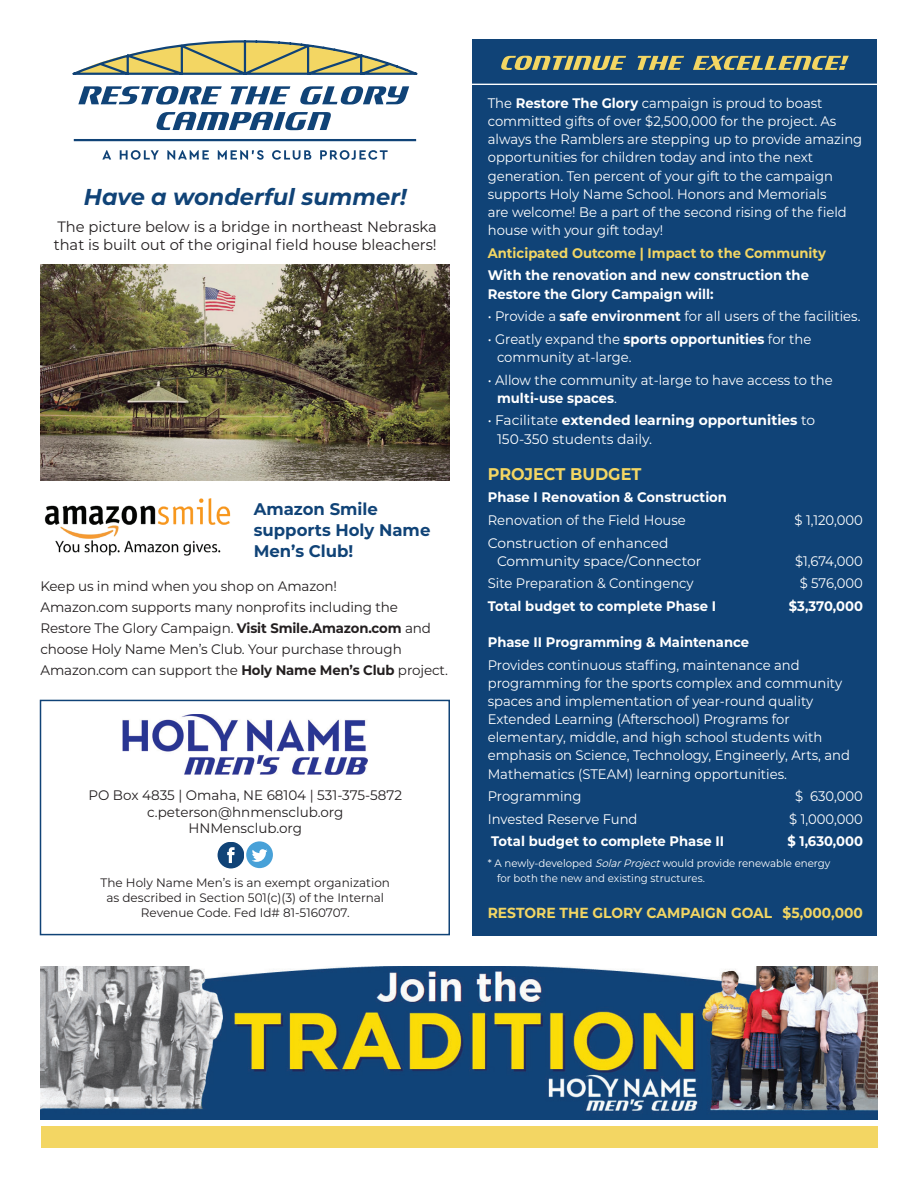
<style>
.page{position:relative;width:918px;height:1188px;background:#fff}
.page>*{position:absolute;margin:0;border:0;box-sizing:border-box;transform-origin:0 0}
.t1{font:italic 700 22.95px "Montserrat";color:#104377}
.t2{font:700 16.95px "Montserrat";color:#f3d663;scale:.95 1}
.t3{font:700 16.8px/21px "Montserrat";color:#104377}
.t4{font:15px/18px "Montserrat";color:#231f20}
.t5{font:700 14.55px "Montserrat";color:#f3d663;scale:.95 1}
.t6{font:13.8px/18.1px "Montserrat";color:#fff;scale:.95 1}
.t7{font:13.8px/21px "Montserrat";letter-spacing:-.01em;color:#231f20;text-align:center}
.t8{font:700 13.8px/18.1px "Montserrat";color:#fff;scale:.95 1}
.t9{font:13.8px/18.1px "Montserrat";color:#fff}
.t10{font:700 13.8px "Montserrat";color:#f3d663;scale:.95 1}
.t11{font:12.3px/14.7px "Montserrat";color:#231f20;text-align:center}
.t12{font:10.8px/15.8px "Montserrat";color:#fff;scale:.95 1}
.s1{font-weight:700}
.s2{font-style:italic}
</style>
<div class="page">
<div style="left:40px;top:700px;width:410px;height:235px;border:2px solid #104377"></div>
<div style="left:472px;top:39px;width:406px;height:897px;background:#104377"></div>
<div style="left:218px;top:842px;width:26px;height:26px;background:#104377;border-radius:13px"></div>
<svg style="left:227px;top:847px;width:8px;height:16px"></svg>
<div style="left:246px;top:841px;width:27px;height:27px;background:#48a1d8;border-radius:50%"></div>
<svg style="left:252px;top:849px;width:15px;height:13px"></svg>
<img style="left:44px;top:498px;width:187px;height:58px">
<svg style="left:72px;top:40px;width:346px;height:35px"></svg>
<svg style="left:102px;top:150px;width:9px;height:10px"></svg>
<svg style="left:120px;top:150px;width:39px;height:10px"></svg>
<svg style="left:167px;top:150px;width:42px;height:10px"></svg>
<svg style="left:218px;top:150px;width:46px;height:10px"></svg>
<svg style="left:272px;top:150px;width:39px;height:10px"></svg>
<svg style="left:320px;top:150px;width:68px;height:10px"></svg>
<hr style="left:74px;top:139px;width:342px;height:2px;background:#104377">
<svg style="left:78px;top:86px;width:144px;height:18px"></svg>
<svg style="left:231px;top:86px;width:59px;height:18px"></svg>
<svg style="left:300px;top:86px;width:109px;height:18px"></svg>
<svg style="left:157px;top:112px;width:174px;height:18px"></svg>
<img style="left:40px;top:967px;width:838px;height:153px">
<div style="left:41px;top:1126px;width:837px;height:22px;background:#f3d663"></div>
<svg style="left:501px;top:56px;width:125px;height:14px"></svg>
<svg style="left:638px;top:56px;width:46px;height:14px"></svg>
<svg style="left:693px;top:56px;width:156px;height:14px"></svg>
<hr style="left:463px;top:84px;width:428px;height:1px;background:#fff">
<img style="left:123px;top:715px;width:245px;height:59px">
<img style="left:40px;top:264px;width:410px;height:216px">
<h1 class="t1" style="left:84px;top:180px;width:324px">Have a wonderful summer!</h1>
<p class="t4" style="left:54px;top:217px;width:385px">The picture below is a bridge in northeast Nebraska that is built out of the original field house bleachers!</p>
<p class="t3" style="left:254px;top:498px;width:178px">Amazon Smile supports Holy Name<br>Men’s Club!</p>
<p class="t7" style="left:40px;top:575px;width:409px;text-align:left">Keep us in mind when you shop on Amazon!<br>Amazon.com supports many nonprofits including the Restore The Glory Campaign. <span class="s1">Visit Smile.Amazon.com</span> and choose Holy Name Men’s Club. Your purchase through Amazon.com can support the <span class="s1">Holy Name Men’s Club</span> project.</p>
<p class="t7" style="left:88px;top:787px;width:315px;line-height:16.5px">PO Box 4835 | Omaha, NE 68104 | 531-375-5872 c.peterson@hnmensclub.org<br>HNMensclub.org</p>
<p class="t11" style="left:100px;top:875px;width:291px">The Holy Name Men’s is an exempt organization as described in Section 501(c)(3) of the Internal<br>Revenue Code. Fed Id# 81-5160707.</p>
<p class="t6" style="left:488px;top:93px;width:396px">The <span class="s1">Restore The Glory</span> campaign is proud to boast committed gifts of over $2,500,000 for the project. As always the Ramblers are stepping up to provide amazing opportunities for children today and into the next generation. Ten percent of your gift to the campaign supports Holy Name School. Honors and Memorials<br>are welcome! Be a part of the second rising of the field house with your gift today!</p>
<p class="t10" style="left:488px;top:243px;width:357px">Anticipated Outcome | Impact to the Community</p>
<p class="t8" style="left:488px;top:266px;width:340px">With the renovation and new construction the<br>Restore the Glory Campaign will:</p>
<p class="t6" style="left:488px;top:307px;width:394px">• Provide a <span class="s1">safe environment</span> for all users of the facilities.</p>
<p class="t6" style="left:497px;top:329px;width:333px;text-indent:-9px">• Greatly expand the <span class="s1">sports opportunities</span> for the community at-large.</p>
<p class="t6" style="left:497px;top:370px;width:355px;text-indent:-9px">• Allow the community at-large to have access to the <span class="s1">multi-use spaces</span>.</p>
<p class="t6" style="left:497px;top:411px;width:337px;text-indent:-9px">• Facilitate <span class="s1">extended learning opportunities</span> to<br>150-350 students daily.</p>
<p class="t2" style="left:488px;top:461px;width:163px">PROJECT BUDGET</p>
<p class="t8" style="left:488px;top:488px;width:253px">Phase I Renovation &amp; Construction</p>
<p class="t6" style="left:488px;top:510px;width:210px">Renovation of the Field House</p>
<p class="t6" style="left:795px;top:510px;width:73px">$ 1,120,000</p>
<p class="t9" style="left:497px;top:533px;width:206px;text-indent:-9px">Construction of enhanced<br>Community space/Connector</p>
<p class="t6" style="left:795px;top:551px;width:73px">$1,674,000</p>
<p class="t6" style="left:488px;top:574px;width:218px">Site Preparation &amp; Contingency</p>
<p class="t6" style="left:800px;top:574px;width:68px">$ 576,000</p>
<p class="t8" style="left:488px;top:596px;width:242px">Total budget to complete Phase I</p>
<p class="t8" style="left:789px;top:596px;width:79px">$3,370,000</p>
<p class="t8" style="left:488px;top:632px;width:277px">Phase II Programming &amp; Maintenance</p>
<p class="t6" style="left:488px;top:655px;width:383px">Provides continuous staffing, maintenance and programming for the sports complex and community spaces and implementation of year-round quality Extended Learning (Afterschool) Programs for elementary, middle, and high school students with emphasis on Science, Technology, Engineerly, Arts, and Mathematics (STEAM) learning opportunities.</p>
<p class="t6" style="left:488px;top:787px;width:100px">Programming</p>
<p class="t6" style="left:795px;top:787px;width:73px">$ 630,000</p>
<p class="t6" style="left:488px;top:809px;width:159px">Invested Reserve Fund</p>
<p class="t6" style="left:789px;top:809px;width:79px">$ 1,000,000</p>
<p class="t8" style="left:491px;top:832px;width:247px">Total budget to complete Phase II</p>
<p class="t8" style="left:787px;top:832px;width:81px">$ 1,630,000</p>
<p class="t12" style="left:497px;top:855px;width:353px;text-indent:-9px">* A newly-developed <span class="s2">SolarProject</span>would provide renewable energy for both the new and existing structures.</p>
<p class="t5" style="left:488px;top:903px;width:396px">RESTORE THE GLORY CAMPAIGN GOAL $5,000,000</p>
</div>
